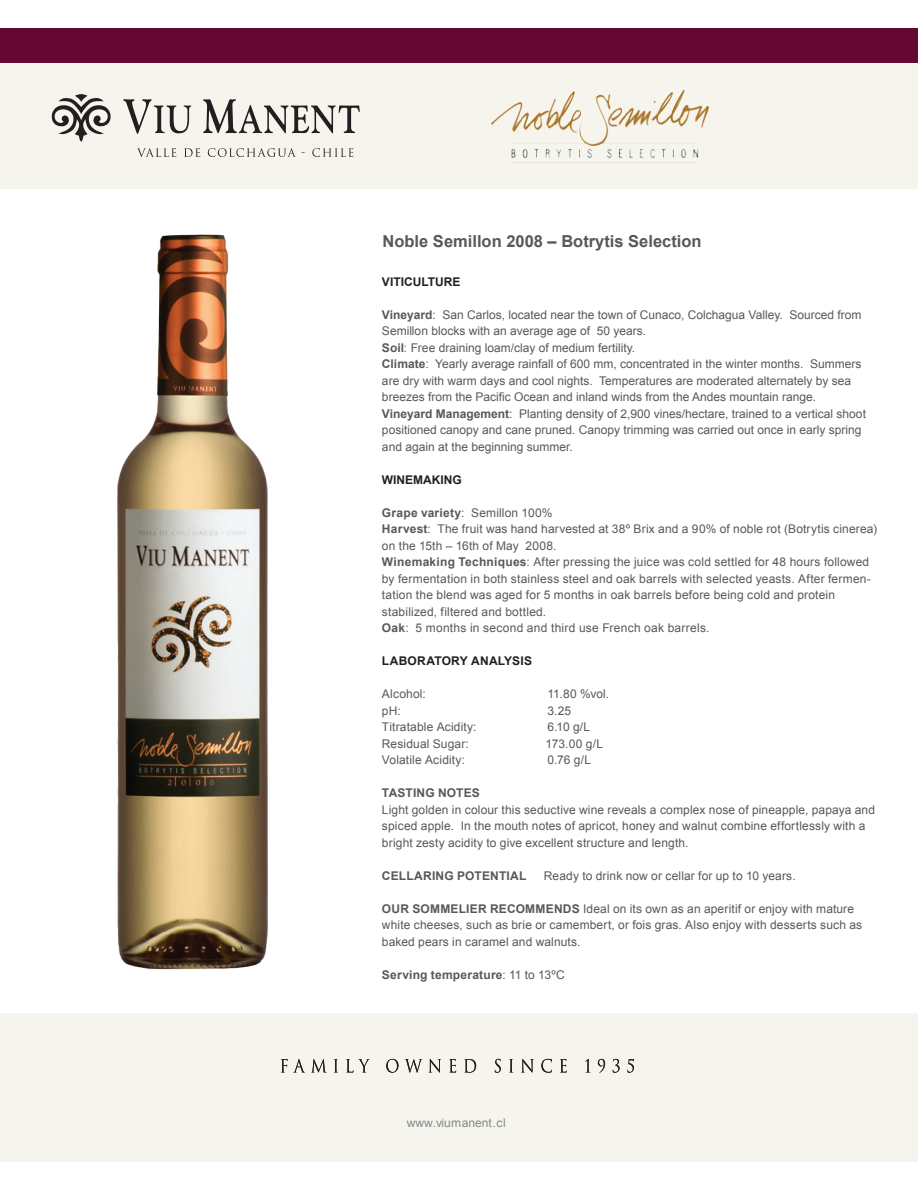
<style>
.page{position:relative;width:918px;height:1188px;background:#fff}
.page>*{position:absolute;margin:0;border:0;box-sizing:border-box;transform-origin:0 0}
.t1{font:700 16.5px "Arial";color:#57585a}
.t2{font:12px/16.5px "Arial";letter-spacing:.01em;color:#57585a}
.t3{font:700 12px "Arial";letter-spacing:.015em;color:#57585a}
.t4{font:700 12px "Arial";color:#231f20}
.t5{font:700 12px "Arial";letter-spacing:.02em;color:#231f20}
.t6{font:12px "Arial";color:#87868b}
.s1{font-weight:700}
.s2{font-weight:400}
</style>
<div class="page">
<div style="left:0;top:28px;width:918px;height:36px;background:#650733"></div>
<div style="left:0;top:64px;width:918px;height:125px;background:#f6f5ed"></div>
<div style="left:0;top:1013px;width:918px;height:148px;background:#f6f5ed"></div>
<svg style="left:51px;top:94px;width:60px;height:48px"></svg>
<svg style="left:123px;top:99px;width:68px;height:35px"></svg>
<svg style="left:203px;top:99px;width:157px;height:34px"></svg>
<svg style="left:137px;top:148px;width:39px;height:9px"></svg>
<svg style="left:184px;top:148px;width:16px;height:9px"></svg>
<svg style="left:208px;top:148px;width:88px;height:9px"></svg>
<svg style="left:312px;top:148px;width:41px;height:9px"></svg>
<svg style="left:281px;top:1059px;width:23px;height:13px"></svg>
<svg style="left:312px;top:1059px;width:14px;height:13px"></svg>
<svg style="left:334px;top:1059px;width:4px;height:13px"></svg>
<svg style="left:346px;top:1059px;width:24px;height:14px"></svg>
<svg style="left:386px;top:1059px;width:12px;height:14px"></svg>
<svg style="left:405px;top:1059px;width:17px;height:14px"></svg>
<svg style="left:429px;top:1059px;width:12px;height:14px"></svg>
<svg style="left:449px;top:1059px;width:7px;height:14px"></svg>
<svg style="left:464px;top:1059px;width:12px;height:14px"></svg>
<svg style="left:495px;top:1059px;width:6px;height:14px"></svg>
<svg style="left:509px;top:1059px;width:4px;height:13px"></svg>
<svg style="left:521px;top:1059px;width:13px;height:14px"></svg>
<svg style="left:541px;top:1059px;width:11px;height:14px"></svg>
<svg style="left:560px;top:1059px;width:7px;height:14px"></svg>
<svg style="left:585px;top:1059px;width:4px;height:13px"></svg>
<svg style="left:598px;top:1059px;width:7px;height:14px"></svg>
<svg style="left:613px;top:1059px;width:7px;height:14px"></svg>
<svg style="left:628px;top:1059px;width:6px;height:14px"></svg>
<img style="left:117px;top:234px;width:151px;height:736px">
<img style="left:491px;top:90px;width:218px;height:73px">
<h1 class="t1" style="left:383px;top:230px;width:321px">Noble Semillon 2008 – Botrytis Selection</h1>
<p class="t4" style="left:382px;top:274px;width:80px">VITICULTURE</p>
<p class="t2" style="left:382px;top:307px;width:486px"><span class="s1">Vineyard</span>: San Carlos, located near the town of Cunaco, Colchagua Valley. Sourced from Semillon blocks with an average age of 50 years.<br><span class="s1">Soil</span>: Free draining loam/clay of medium fertility.<br><span class="s1">Climate</span>: Yearly average rainfall of 600 mm, concentrated in the winter months. Summers are dry with warm days and cool nights. Temperatures are moderated alternately by sea breezes from the Pacific Ocean and inland winds from the Andes mountain range.<br><span class="s1">Vineyard Management</span>: Planting density of 2,900 vines/hectare, trained to a vertical shoot positioned canopy and cane pruned. Canopy trimming was carried out once in early spring and again at the beginning summer.</p>
<p class="t4" style="left:382px;top:472px;width:81px">WINEMAKING</p>
<p class="t2" style="left:382px;top:505px;width:497px"><span class="s1">Grape variety</span>: Semillon 100%<br><span class="s1">Harvest</span>: The fruit was hand harvested at 38º Brix and a 90% of noble rot (Botrytis cinerea) on the 15th – 16th of May 2008.<br><span class="s1">Winemaking Techniques</span>: After pressing the juice was cold settled for 48 hours followed by fermentation in both stainless steel and oak barrels with selected yeasts. After fermen&shy;tation the blend was aged for 5 months in oak barrels before being cold and protein stabilized, filtered and bottled.<br><span class="s1">Oak</span>: 5 months in second and third use French oak barrels.</p>
<p class="t5" style="left:382px;top:653px;width:152px">LABORATORY ANALYSIS</p>
<p class="t2" style="left:382px;top:686px;width:45px">Alcohol:</p>
<p class="t2" style="left:547px;top:686px;width:63px">11.80 %vol.</p>
<p class="t2" style="left:382px;top:703px;width:20px">pH:</p>
<p class="t2" style="left:547px;top:703px;width:25px">3.25</p>
<p class="t2" style="left:382px;top:719px;width:96px">Titratable Acidity:</p>
<p class="t2" style="left:547px;top:719px;width:44px">6.10 g/L</p>
<p class="t2" style="left:382px;top:736px;width:88px">Residual Sugar:</p>
<p class="t2" style="left:546px;top:736px;width:59px">173.00 g/L</p>
<p class="t2" style="left:382px;top:752px;width:85px">Volatile Acidity:</p>
<p class="t2" style="left:547px;top:752px;width:45px">0.76 g/L</p>
<p class="t3" style="left:382px;top:785px;width:99px">TASTING NOTES</p>
<p class="t2" style="left:382px;top:802px;width:495px">Light golden in colour this seductive wine reveals a complex nose of pineapple, papaya and spiced apple. In the mouth notes of apricot, honey and walnut combine effortlessly with a bright zesty acidity to give excellent structure and length.</p>
<p class="t3" style="left:382px;top:868px;width:146px">CELLARING POTENTIAL</p>
<p class="t2" style="left:544px;top:868px;width:253px">Ready to drink now or cellar for up to 10 years.</p>
<p class="t2" style="left:382px;top:901px;width:482px"><span class="s1">OUR SOMMELIER RECOMMENDS</span> Ideal on its own as an aperitif or enjoy with mature white cheeses, such as brie or camembert, or fois gras. Also enjoy with desserts such as baked pears in caramel and walnuts.</p>
<p class="t3" style="left:382px;top:967px;width:184px">Serving temperature<span class="s2">: 11 to 13ºC</span></p>
<p class="t6" style="left:407px;top:1115px;width:101px">www.viumanent.cl</p>
</div>
